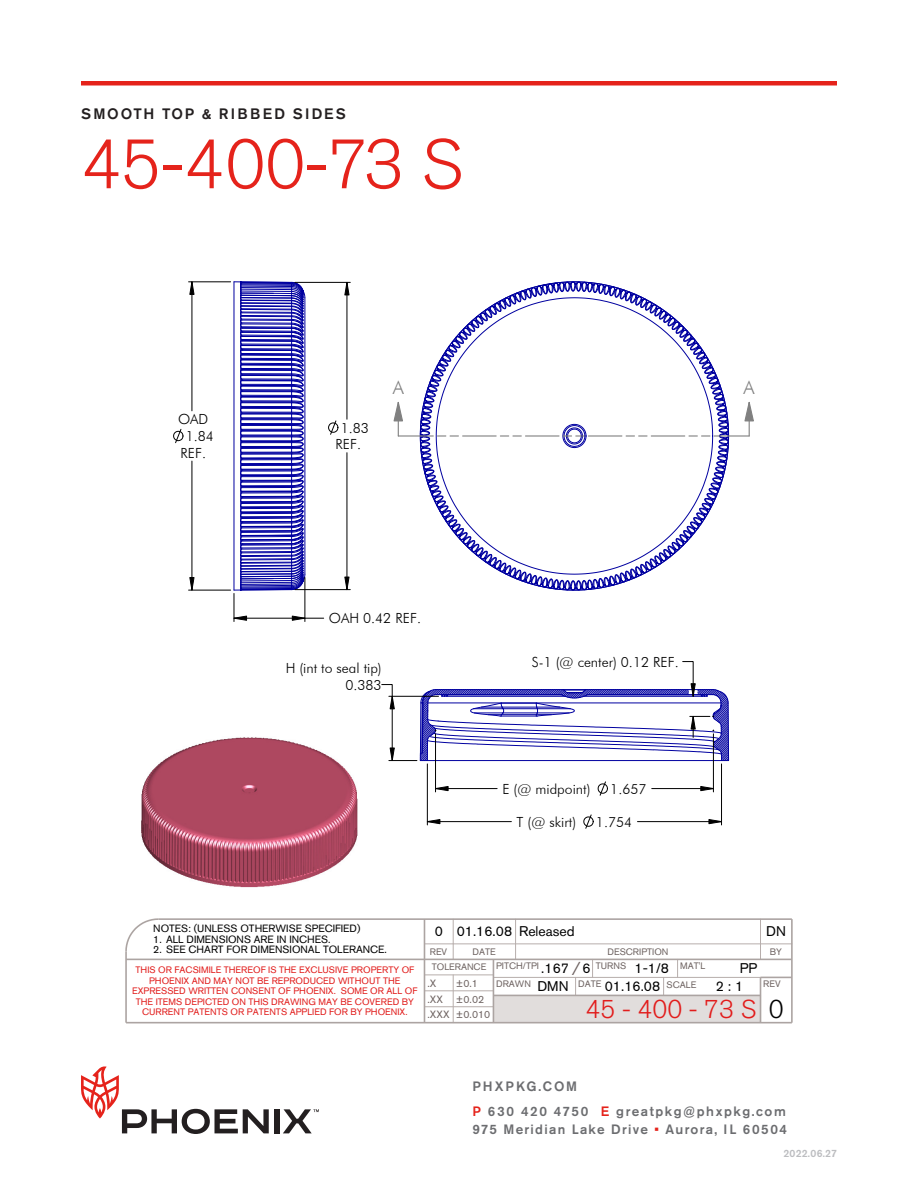
<style>
.page{position:relative;width:918px;height:1188px;background:#fff}
.page>*{position:absolute;margin:0;border:0;box-sizing:border-box;transform-origin:0 0}
.t1{font:300 69px "Akzidenz Grotesk Std";letter-spacing:-.005em;color:#e5231b}
.t2{font:300 25.5px "Akzidenz Grotesk Std";color:#e11c1b}
.t3{font:300 25.5px "Akzidenz Grotesk Std";color:#000}
.t4{font:300 18.6px "Futura BT";color:#808080}
.t5{font:300 18.6px "Akzidenz Grotesk Std";color:#6e6361}
.t6{font:500 15px "Akzidenz Grotesk Std";letter-spacing:.155em;color:#231f20}
.t7{font:300 13.95px/16.8px "Futura BT";color:#000;text-align:center}
.t8{font:13.95px/18px "Akzidenz Grotesk Std";color:#000}
.t9{font:500 13.5px/24.8px "Akzidenz Grotesk Std";letter-spacing:.115em;color:#6c6d70}
.t10{font:500 13.5px "Akzidenz Grotesk Std";letter-spacing:.095em;color:#6c6d70}
.t11{font:10.5px "Akzidenz Grotesk Std";color:#000}
.t12{font:10.5px/15.9px "Akzidenz Grotesk Std";color:#6e6361}
.t13{font:500 10.5px "Akzidenz Grotesk Std";letter-spacing:.02em;color:#bcbdc0}
.t14{font:9.3px/10.5px "Akzidenz Grotesk Std";color:#e11c1b;text-align:center}
.t15{font:9.3px "Akzidenz Grotesk Std";color:#6e6361}
.s1{color:#e5231b}
</style>
<div class="page">
<div style="left:81px;top:81px;width:756px;height:5px;background:#e5231b"></div>
<div style="left:274px;top:1109px;width:5px;height:24px;background:#231f20"></div>
<svg style="left:81px;top:1066px;width:188px;height:68px"></svg>
<svg style="left:283px;top:1109px;width:36px;height:24px"></svg>
<img style="left:126px;top:281px;width:666px;height:743px">
<hr style="left:424px;top:943px;width:368px;height:1px;background:#b7aeac">
<svg style="left:760px;top:920px;width:1px;height:39px"></svg>
<hr style="left:453px;top:975px;width:1px;height:48px;background:#b7aeac">
<hr style="left:493px;top:977px;width:268px;height:1px;background:#b7aeac">
<hr style="left:424px;top:1006px;width:69px;height:1px;background:#b7aeac">
<svg style="left:125px;top:917px;width:35px;height:36px"></svg>
<hr style="left:424px;top:919px;width:1px;height:104px;background:#aca4a2">
<hr style="left:493px;top:995px;width:268px;height:1px;background:#aca4a2">
<hr style="left:761px;top:977px;width:31px;height:1px;background:#aca4a2">
<hr style="left:126px;top:959px;width:666px;height:1px;background:#aca4a2">
<hr style="left:760px;top:977px;width:1px;height:46px;background:#aca4a2">
<hr style="left:158px;top:918px;width:634px;height:2px;background:#aca4a2">
<hr style="left:126px;top:1022px;width:666px;height:1px;background:#aca4a2">
<hr style="left:791px;top:919px;width:2px;height:104px;background:#aca4a2">
<hr style="left:493px;top:959px;width:1px;height:64px;background:#aca4a2">
<hr style="left:125px;top:951px;width:2px;height:72px;background:#aca4a2">
<svg style="left:393px;top:401px;width:11px;height:21px"></svg>
<svg style="left:744px;top:401px;width:11px;height:21px"></svg>
<hr style="left:398px;top:402px;width:1px;height:34px;background:#808080">
<hr style="left:749px;top:402px;width:1px;height:34px;background:#808080">
<hr style="left:398px;top:435px;width:35px;height:2px;background:#808080">
<svg style="left:420px;top:281px;width:309px;height:312px"></svg>
<hr style="left:714px;top:435px;width:35px;height:2px;background:#808080">
<svg style="left:381px;top:661px;width:348px;height:334px"></svg>
<hr style="left:192px;top:282px;width:1px;height:129px;background:#000">
<hr style="left:189px;top:590px;width:42px;height:1px;background:#000">
<hr style="left:189px;top:282px;width:42px;height:1px;background:#000">
<hr style="left:192px;top:461px;width:1px;height:129px;background:#000">
<svg style="left:173px;top:429px;width:11px;height:14px"></svg>
<svg style="left:189px;top:577px;width:6px;height:14px"></svg>
<svg style="left:189px;top:281px;width:6px;height:14px"></svg>
<svg style="left:233px;top:281px;width:117px;height:341px"></svg>
<h3 class="t6" style="left:81px;top:105px;width:266px">SMOOTH TOP &amp; RIBBED SIDES</h3>
<h1 class="t1" style="left:81px;top:126px;width:383px">45-400-73 S</h1>
<p class="t7" style="left:178px;top:411px;width:37px">OAD<br>1.84<br>REF.</p>
<p class="t7" style="left:335px;top:419px;width:35px">1.83<br>REF.</p>
<p class="t4" style="left:393px;top:376px;width:13px">A</p>
<p class="t4" style="left:744px;top:376px;width:13px">A</p>
<p class="t7" style="left:329px;top:610px;width:94px">OAH 0.42 REF.</p>
<p class="t7" style="left:286px;top:659px;width:98px;text-align:right">H (int to seal tip)<br>0.383</p>
<p class="t7" style="left:532px;top:653px;width:148px">S-1 (@ center) 0.12 REF.</p>
<p class="t7" style="left:502px;top:780px;width:90px">E (@ midpoint)</p>
<p class="t7" style="left:610px;top:780px;width:38px">1.657</p>
<p class="t7" style="left:517px;top:813px;width:61px">T (@ skirt)</p>
<p class="t7" style="left:596px;top:813px;width:38px">1.754</p>
<p class="t11" style="left:153px;top:923px;width:209px">NOTES: (UNLESS OTHERWISE SPECIFIED)</p>
<p class="t11" style="left:153px;top:933px;width:179px">1. ALL DIMENSIONS ARE IN INCHES.</p>
<p class="t8" style="left:435px;top:922px;width:10px">0</p>
<p class="t8" style="left:519px;top:922px;width:57px">Released</p>
<p class="t8" style="left:457px;top:922px;width:57px">01.16.08</p>
<p class="t8" style="left:766px;top:922px;width:21px">DN</p>
<p class="t11" style="left:153px;top:944px;width:235px">2. SEE CHART FOR DIMENSIONAL TOLERANCE.</p>
<p class="t14" style="left:132px;top:965px;width:287px">THIS OR FACSIMILE THEREOF IS THE EXCLUSIVE PROPERTY OF PHOENIX AND MAY NOT BE REPRODUCED WITHOUT THE EXPRESSED WRITTEN CONSENT OF PHOENIX. SOME OR ALL OF THE ITEMS DEPICTED ON THIS DRAWING MAY BE COVERED BY</p>
<p class="t14" style="left:142px;top:1007px;width:267px">CURRENT PATENTS OR PATENTS APPLIED FOR BY PHOENIX.</p>
<p class="t15" style="left:430px;top:946px;width:19px">REV</p>
<p class="t15" style="left:472px;top:946px;width:25px">DATE</p>
<p class="t15" style="left:607px;top:946px;width:63px">DESCRIPTION</p>
<p class="t15" style="left:770px;top:946px;width:14px">BY</p>
<p class="t15" style="left:432px;top:962px;width:56px">TOLERANCE</p>
<p class="t12" style="left:428px;top:975px;width:64px">.X<br>.XX<br>.XXX ±0.010</p>
<p class="t5" style="left:572px;top:958px;width:10px">/</p>
<p class="t15" style="left:496px;top:961px;width:44px">PITCH/TPI</p>
<p class="t15" style="left:596px;top:961px;width:32px">TURNS</p>
<p class="t15" style="left:680px;top:961px;width:27px">MAT'L</p>
<p class="t8" style="left:716px;top:959px;width:43px;text-indent:24px">PP<br>2 : 1</p>
<p class="t8" style="left:537px;top:959px;width:33px">.167<br>DMN</p>
<p class="t8" style="left:635px;top:959px;width:36px">1-1/8</p>
<p class="t8" style="left:582px;top:959px;width:10px">6</p>
<p class="t12" style="left:456px;top:975px;width:30px">±0.1 ±0.02</p>
<p class="t15" style="left:496px;top:979px;width:36px">DRAWN</p>
<p class="t15" style="left:578px;top:979px;width:25px">DATE</p>
<p class="t15" style="left:667px;top:979px;width:31px">SCALE</p>
<p class="t15" style="left:763px;top:979px;width:19px">REV</p>
<p class="t8" style="left:605px;top:977px;width:57px">01.16.08</p>
<p class="t2" style="left:586px;top:995px;width:172px">45 - 400 - 73 S</p>
<p class="t3" style="left:769px;top:995px;width:16px">0</p>
<h3 class="t9" style="left:472px;top:1074px;width:315px">PHXPKG.COM<br><span class="s1">P</span> 630 420 4750 <span class="s1">E</span> greatpkg@phxpkg.com</h3>
<h3 class="t10" style="left:472px;top:1121px;width:316px">975 Meridian Lake Drive <span class="s1">•</span> Aurora, IL 60504</h3>
<p class="t13" style="left:784px;top:1147px;width:55px">2022.06.27</p>
</div>
